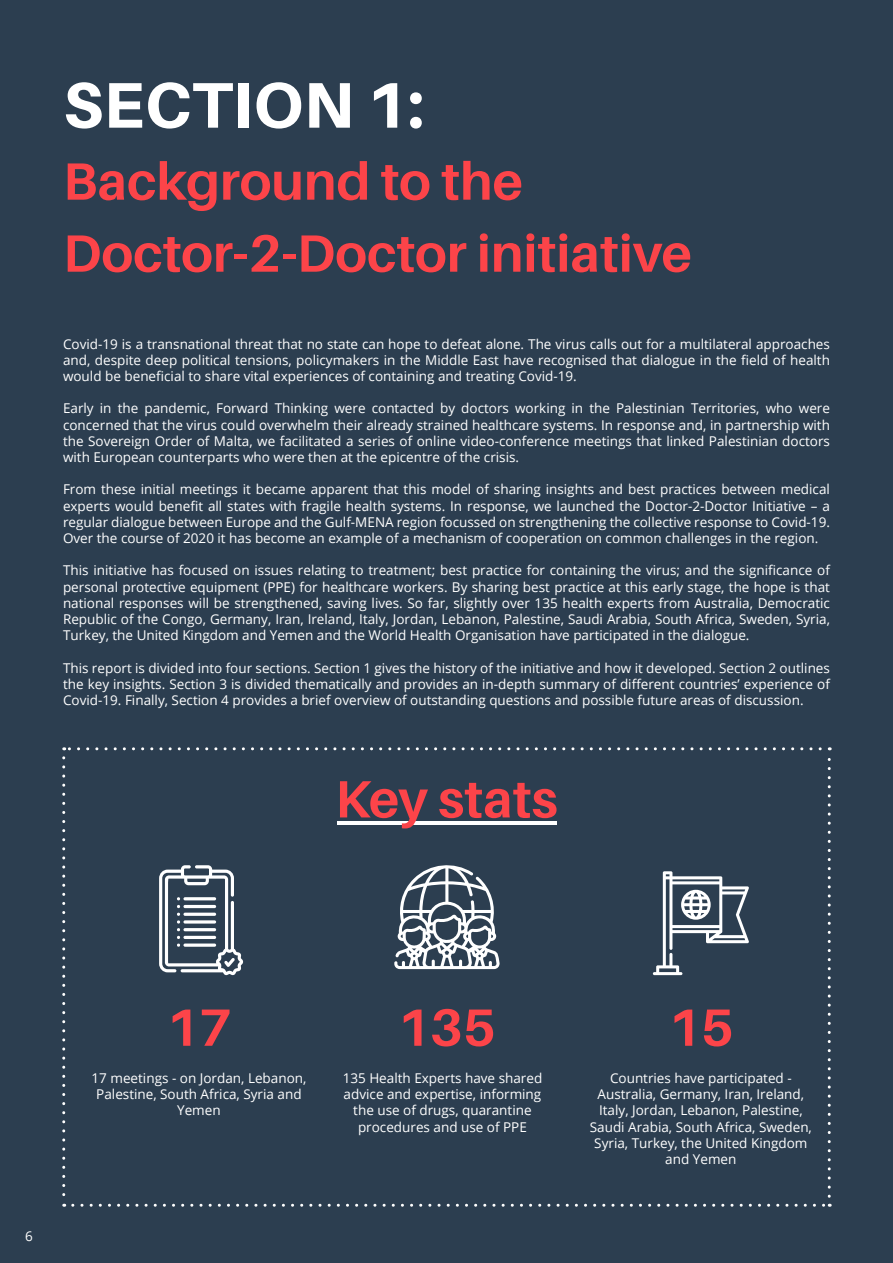
<style>
.page{position:relative;width:893px;height:1263px;background:#2c3e50}
.page>*{position:absolute;margin:0;border:0;box-sizing:border-box;transform-origin:0 0}
.t1{font:800 64.5px "Aileron";letter-spacing:.01em;color:#fff}
.t2{font:700 52.5px "Aileron";color:#fc4449}
.DSD_PARA{font:13.5px/16.2px "Open Sans";color:#fff;text-align:justify}
</style>
<div class="page">
<hr style="left:338px;top:821px;width:219px;height:4px;background:#fff">
<svg style="left:62px;top:758px;width:3px;height:449px"></svg>
<svg style="left:73px;top:1204px;width:757px;height:3px"></svg>
<svg style="left:828px;top:747px;width:3px;height:449px"></svg>
<svg style="left:64px;top:747px;width:756px;height:3px"></svg>
<svg style="left:653px;top:871px;width:96px;height:104px"></svg>
<svg style="left:394px;top:865px;width:106px;height:104px"></svg>
<svg style="left:159px;top:865px;width:84px;height:111px"></svg>
<p class="t1" style="left:63px;top:68px;width:362px">SECTION 1:</p>
<p class="t2" style="left:63px;top:152px;width:461px">Background to the</p>
<p class="t2" style="left:63px;top:224px;width:630px">Doctor-2-Doctor initiative</p>
<p class="DSD_PARA" style="left:63px;top:335px;width:768px">Covid-19 is a transnational threat that no state can hope to defeat alone. The virus calls out for a multilateral approaches and, despite deep political tensions, policymakers in the Middle East have recognised that dialogue in the field of health would be beneficial to share vital experiences of containing and treating Covid-19.</p>
<p class="DSD_PARA" style="left:63px;top:400px;width:768px">Early in the pandemic, Forward Thinking were contacted by doctors working in the Palestinian Territories, who were concerned that the virus could overwhelm their already strained healthcare systems. In response and, in partnership with the Sovereign Order of Malta, we facilitated a series of online video-conference meetings that linked Palestinian doctors with European counterparts who were then at the epicentre of the crisis.</p>
<p class="DSD_PARA" style="left:63px;top:481px;width:768px">From these initial meetings it became apparent that this model of sharing insights and best practices between medical experts would benefit all states with fragile health systems. In response, we launched the Doctor-2-Doctor Initiative – a regular dialogue between Europe and the Gulf-MENA region focussed on strengthening the collective response to Covid-19.<br>Over the course of 2020 it has become an example of a mechanism of cooperation on common challenges in the region.</p>
<p class="DSD_PARA" style="left:63px;top:562px;width:768px">This initiative has focused on issues relating to treatment; best practice for containing the virus; and the significance of personal protective equipment (PPE) for healthcare workers. By sharing best practice at this early stage, the hope is that national responses will be strengthened, saving lives. So far, slightly over 135 health experts from Australia, Democratic Republic of the Congo, Germany, Iran, Ireland, Italy, Jordan, Lebanon, Palestine, Saudi Arabia, South Africa, Sweden, Syria, Turkey, the United Kingdom and Yemen and the World Health Organisation have participated in the dialogue.</p>
<p class="DSD_PARA" style="left:63px;top:659px;width:768px">This report is divided into four sections. Section 1 gives the history of the initiative and how it developed. Section 2 outlines the key insights. Section 3 is divided thematically and provides an in-depth summary of different countries’ experience of Covid-19. Finally, Section 4 provides a brief overview of outstanding questions and possible future areas of discussion.</p>
<p class="t2" style="left:335px;top:770px;width:224px">Key stats</p>
<p class="DSD_PARA" style="left:25px;top:1227px;width:9px">6</p>
<p class="t2" style="left:166px;top:998px;width:67px">17</p>
<p class="t2" style="left:397px;top:998px;width:100px">135</p>
<p class="t2" style="left:668px;top:998px;width:67px">15</p>
<p class="DSD_PARA" style="left:92px;top:1069px;width:216px;text-align:center">17 meetings - on Jordan, Lebanon,<br>Palestine, South Africa, Syria and<br>Yemen</p>
<p class="DSD_PARA" style="left:590px;top:1069px;width:224px;text-align:center">Countries have participated -<br>Australia, Germany, Iran, Ireland,<br>Italy, Jordan, Lebanon, Palestine,<br>Saudi Arabia, South Africa, Sweden,<br>Syria, Turkey, the United Kingdom and Yemen</p>
<p class="DSD_PARA" style="left:343px;top:1069px;width:201px;text-align:center">135 Health Experts have shared advice and expertise, informing the use of drugs, quarantine procedures and use of PPE</p>
</div>
